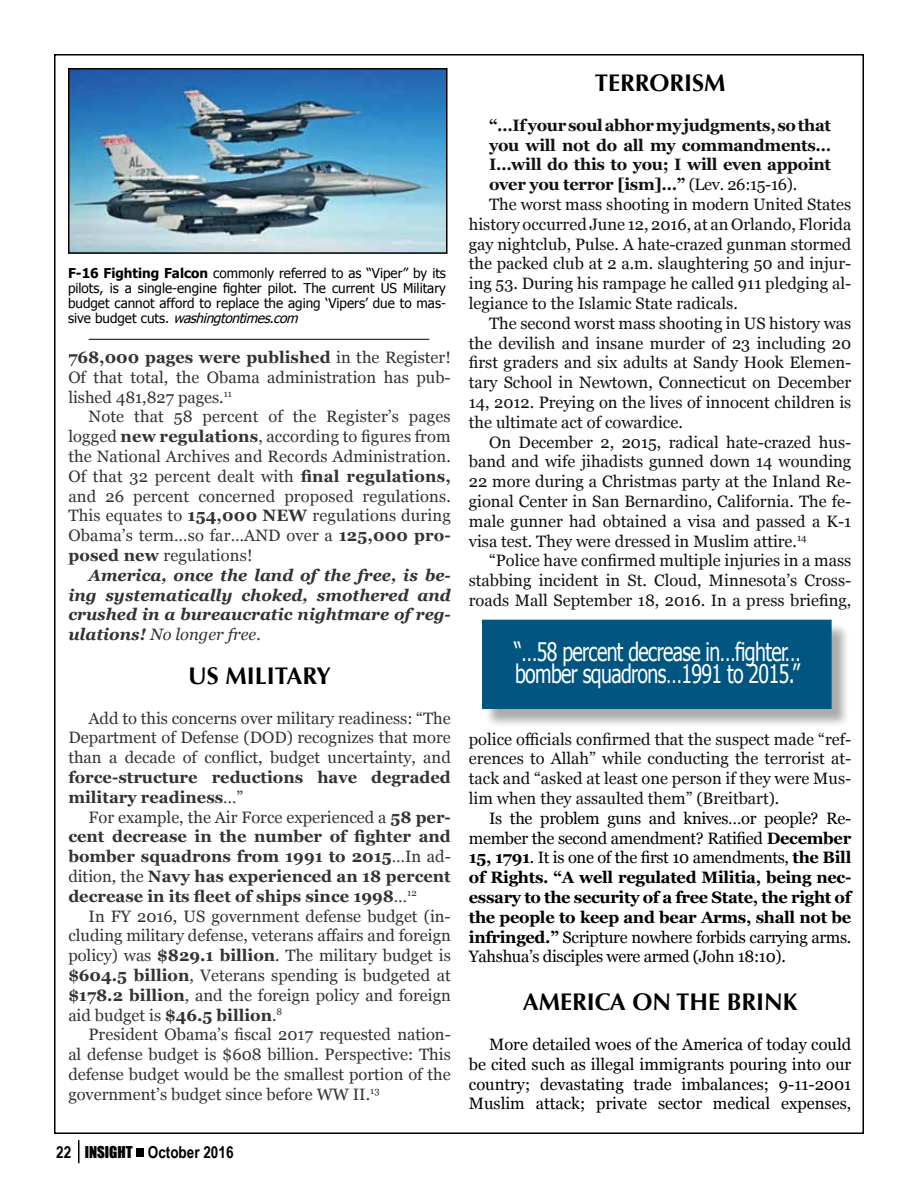
<style>
.page{position:relative;width:918px;height:1188px;background:#fff}
.page>*{position:absolute;margin:0;border:0;box-sizing:border-box;transform-origin:0 0}
.t1{font:25.5px/22.5px "Tahoma";letter-spacing:-.03em;color:#fff;scale:.76 1}
.t2{font:700 24px "Optima";color:#000}
.t3{font:16.5px/19.8px "Georgia";color:#111;text-align:justify}
.t4{font:16.5px/19.8px "Georgia";color:#333;text-align:justify}
.t5{font:16.5px/19.8px "Georgia";letter-spacing:-.01em;color:#000;text-align:justify}
.t6{font:700 16.5px/19.8px "Georgia";color:#333}
.t7{font:700 16.5px "Georgia";letter-spacing:-.02em;color:#111}
.t8{font:italic 700 16.5px/19.8px "Georgia";color:#333;text-align:justify}
.t9{font:700 16.5px "Arial Narrow";color:#000}
.t10{font:13.5px/15px "Tahoma";color:#000;text-align:justify}
.s1{font-weight:700}
.s2{font-style:italic}
.s3{font-weight:400}
.s4{font-family:"Impact";font-weight:400;font-size:15px}
</style>
<div class="page">
<svg style="left:78px;top:1140px;width:1px;height:23px"></svg>
<div style="left:136px;top:1148px;width:8px;height:8px;background:#000"></div>
<hr style="left:89px;top:339px;width:340px;height:1px;background:#000">
<div style="left:484px;top:622px;width:366px;height:106px;background:#000;opacity:.33"></div>
<div style="left:482px;top:620px;width:350px;height:89px;background:#005581"></div>
<img style="left:71px;top:71px;width:374px;height:180px">
<div style="left:68px;top:68px;width:380px;height:186px;border:2px solid #000"></div>
<p class="t10" style="left:68px;top:265px;width:379px"><span class="s1">F-16 Fighting Falcon</span> commonly referred to as “Viper” by its pilots, is a single-engine fighter pilot. The current US Military budget cannot afford to replace the aging ‘Vipers’ due to mas&shy;s i v e b u d g e t c u t s . <span class="s2">washingtontimes.com</span></p>
<p class="t4" style="left:68px;top:347px;width:384px"><span class="s1">768,000 pages were published</span> in the Register!<br>Of that total, the Obama administration has pub&shy;lished 481,827 pages.<sup>11</sup></p>
<p class="t4" style="left:68px;top:406px;width:384px;text-indent:20px">Note that 58 percent of the Register’s pages logged <span class="s1">new regulations</span>, according to figures from the National Archives and Records Administration.<br>Of that 32 percent dealt with <span class="s1">final regulations, </span>and 26 percent concerned proposed regulations.<br>This equates to <span class="s1">154,000 NEW</span> regulations during Obama’s term…so far…AND over a <span class="s1">125,000 pro&shy;posed new</span> regulations!</p>
<p class="t8" style="left:68px;top:564px;width:384px;text-indent:20px">America, once the land of the free, is be&shy;ing systematically choked, smothered and crushed in a bureaucratic nightmare of reg&shy;ulations! <span class="s3">No longer free.</span></p>
<h2 class="t2" style="left:188px;top:662px;width:144px">US MILITARY</h2>
<p class="t4" style="left:68px;top:707px;width:384px;text-indent:20px">Add to this concerns over military readiness: “The Department of Defense (DOD) recognizes that more than a decade of conflict, budget uncertainty, and</p>
<p class="t6" style="left:68px;top:766px;width:384px">force-structure reductions have degraded military readiness<span class="s3">…”</span></p>
<p class="t6" style="left:68px;top:806px;width:384px;text-align:justify;text-indent:20px"><span class="s3">For example, the Air Force experienced a</span> 58 per&shy;cent decrease in the number of fighter and bomber squadrons from 1991 to 2015<span class="s3">…In ad&shy;dition, the</span> Navy has experienced an 18 percent decrease in its fleet of ships since 1998<span class="s3">…</span><sup>12</sup></p>
<p class="t4" style="left:68px;top:905px;width:384px;text-indent:20px">In FY 2016, US government defense budget (in&shy;cluding military defense, veterans affairs and foreign policy) was <span class="s1">$829.1 billion</span>. The military budget is <span class="s1">$604.5 billion</span>, Veterans spending is budgeted at <span class="s1">$178.2 billion</span>, and the foreign policy and foreign aid budget is <span class="s1">$46.5 billion</span>.<sup>8</sup></p>
<p class="t4" style="left:68px;top:1024px;width:384px;text-indent:20px">President Obama’s fiscal 2017 requested nation&shy;al defense budget is $608 billion. Perspective: This defense budget would be the smallest portion of the government’s budget since before WW II.<sup>13</sup></p>
<p class="t9" style="left:56px;top:1139px;width:179px">22 <span class="s4">INSIGHT</span> October 2016</p>
<h2 class="t2" style="left:595px;top:69px;width:130px">TERRORISM</h2>
<p class="t7" style="left:489px;top:113px;width:343px">“…If your soul abhor my judgments, so that</p>
<p class="t7" style="left:489px;top:132px;width:344px">you will not do all my commandments…</p>
<p class="t7" style="left:489px;top:152px;width:344px">I…will do this to you; I will even appoint</p>
<p class="t7" style="left:489px;top:172px;width:310px">over you terror [ism]…” <span class="s3">(Lev. 26:15-16).</span></p>
<p class="t3" style="left:489px;top:194px;width:364px">The worst mass shooting in modern United States</p>
<p class="t3" style="left:469px;top:214px;width:384px">history occurred June 12, 2016, at an Orlando, Florida</p>
<p class="t3" style="left:469px;top:233px;width:384px">gay nightclub, Pulse. A hate-crazed gunman stormed</p>
<p class="t3" style="left:469px;top:253px;width:384px">the packed club at 2 a.m. slaughtering 50 and injur-</p>
<p class="t3" style="left:469px;top:273px;width:384px">ing 53. During his rampage he called 911 pledging al-</p>
<p class="t3" style="left:469px;top:293px;width:271px">legiance to the Islamic State radicals.</p>
<p class="t3" style="left:489px;top:313px;width:364px">The second worst mass shooting in US history was</p>
<p class="t3" style="left:469px;top:332px;width:384px">the devilish and insane murder of 23 including 20</p>
<p class="t3" style="left:469px;top:352px;width:384px">first graders and six adults at Sandy Hook Elemen-</p>
<p class="t3" style="left:469px;top:372px;width:384px">tary School in Newtown, Connecticut on December</p>
<p class="t3" style="left:469px;top:392px;width:384px">14, 2012. Preying on the lives of innocent children is</p>
<p class="t3" style="left:469px;top:412px;width:216px">the ultimate act of cowardice.</p>
<p class="t3" style="left:489px;top:431px;width:364px">On December 2, 2015, radical hate-crazed hus-</p>
<p class="t3" style="left:469px;top:451px;width:384px">band and wife jihadists gunned down 14 wounding</p>
<p class="t3" style="left:469px;top:471px;width:384px">22 more during a Christmas party at the Inland Re-</p>
<p class="t3" style="left:469px;top:491px;width:384px">gional Center in San Bernardino, California. The fe-</p>
<p class="t3" style="left:469px;top:511px;width:384px">male gunner had obtained a visa and passed a K-1</p>
<p class="t3" style="left:469px;top:530px;width:339px">visa test. They were dressed in Muslim attire.<sup>14</sup></p>
<p class="t3" style="left:489px;top:550px;width:364px">“Police have confirmed multiple injuries in a mass</p>
<p class="t3" style="left:469px;top:570px;width:384px">stabbing incident in St. Cloud, Minnesota’s Cross-</p>
<p class="t3" style="left:469px;top:590px;width:384px">roads Mall September 18, 2016. In a press briefing,</p>
<h1 class="t1" style="left:514px;top:639px;width:379px">“…58 percent decrease in…fighter… bomber squadrons…1991 to 2015.”</h1>
<p class="t3" style="left:469px;top:728px;width:384px">police officials confirmed that the suspect made “ref&shy;erences to Allah” while conducting the terrorist at&shy;tack and “asked at least one person if they were Mus&shy;lim when they assaulted them” (Breitbart).</p>
<p class="t5" style="left:469px;top:808px;width:384px;text-indent:20px">Is the problem guns and knives…or people? Re&shy;member the second amendment? Ratified <span class="s1">December 15, 1791</span>. It is one of the first 10 amendments, <span class="s1">the Bill of Rights. “A well regulated Militia, being nec&shy;essary to the security of a free State, the right of the people to keep and bear Arms, shall not be infringed.”</span> Scripture nowhere forbids carrying arms.<br>Yahshua’s disciples were armed (John 18:10).</p>
<h2 class="t2" style="left:523px;top:988px;width:276px">AMERICA ON THE BRINK</h2>
<p class="t5" style="left:469px;top:1034px;width:384px;text-indent:20px">More detailed woes of the America of today could be cited such as illegal immigrants pouring into our country; devastating trade imbalances; 9-11-2001<br>Muslim attack; private sector medical expenses,</p>
</div>
